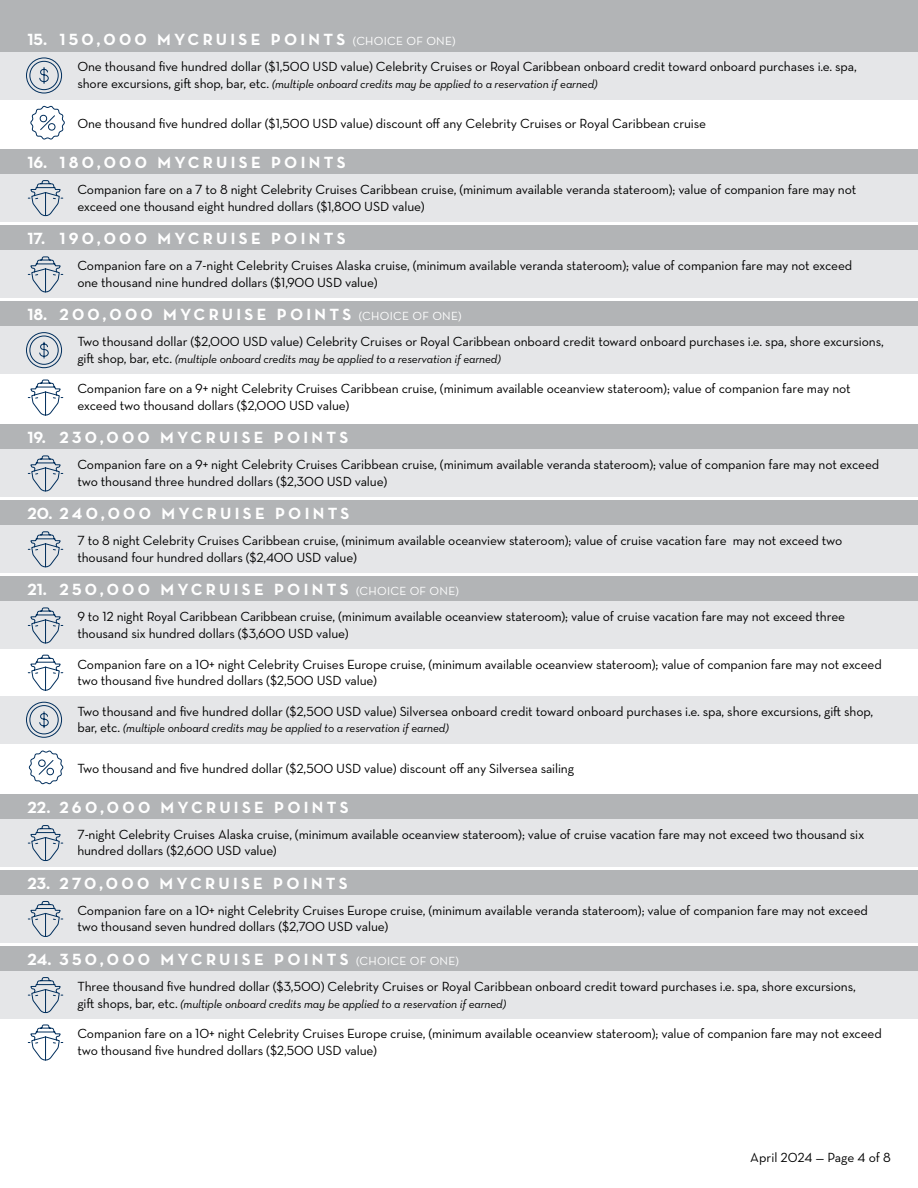
<style>
.page{position:relative;width:918px;height:1188px;background:#fff}
.page>*{position:absolute;margin:0;border:0;box-sizing:border-box;transform-origin:0 0}
.Prize{font:700 16.5px "Neutraface Text";letter-spacing:.2em;color:#fff}
.BODY_NUMBER_BULLET{font:13.5px/16.5px "Neutraface Text";letter-spacing:-.01em;color:#000}
.Body_num_reset{font:13.5px/16.5px "Neutraface Text";letter-spacing:-.01em;color:#000}
.BODY_NUMBER_BULLET-2{font:italic 12px "Neutraface Text";letter-spacing:-.01em;color:#000}
.s1{font-weight:400;font-size:12px}
.s2{font-style:normal;font-size:13.5px}
</style>
<div class="page">
<div style="left:0;top:0;width:918px;height:52px;background:#b2b4b6"></div>
<div style="left:0;top:52px;width:918px;height:47px;background:#e5e6e8"></div>
<div style="left:0;top:301px;width:918px;height:25px;background:#b2b4b6"></div>
<div style="left:0;top:149px;width:918px;height:25px;background:#b2b4b6"></div>
<div style="left:0;top:225px;width:918px;height:26px;background:#b2b4b6"></div>
<div style="left:0;top:424px;width:918px;height:26px;background:#b2b4b6"></div>
<div style="left:0;top:500px;width:918px;height:26px;background:#b2b4b6"></div>
<div style="left:0;top:794px;width:918px;height:25px;background:#b2b4b6"></div>
<div style="left:0;top:870px;width:918px;height:25px;background:#b2b4b6"></div>
<div style="left:0;top:576px;width:918px;height:26px;background:#b2b4b6"></div>
<div style="left:0;top:946px;width:918px;height:26px;background:#b2b4b6"></div>
<div style="left:0;top:327px;width:918px;height:47px;background:#e5e6e8"></div>
<div style="left:0;top:602px;width:918px;height:47px;background:#e5e6e8"></div>
<div style="left:0;top:972px;width:918px;height:47px;background:#e5e6e8"></div>
<div style="left:0;top:696px;width:918px;height:48px;background:#e5e6e8"></div>
<div style="left:0;top:175px;width:918px;height:47px;background:#e5e6e8"></div>
<div style="left:0;top:251px;width:918px;height:47px;background:#e5e6e8"></div>
<div style="left:0;top:450px;width:918px;height:47px;background:#e5e6e8"></div>
<div style="left:0;top:526px;width:918px;height:47px;background:#e5e6e8"></div>
<div style="left:0;top:820px;width:918px;height:47px;background:#e5e6e8"></div>
<div style="left:0;top:896px;width:918px;height:47px;background:#e5e6e8"></div>
<svg style="left:28px;top:180px;width:36px;height:37px"></svg>
<svg style="left:28px;top:256px;width:36px;height:37px"></svg>
<svg style="left:28px;top:379px;width:36px;height:37px"></svg>
<svg style="left:28px;top:455px;width:36px;height:37px"></svg>
<svg style="left:28px;top:531px;width:36px;height:37px"></svg>
<svg style="left:28px;top:607px;width:36px;height:37px"></svg>
<svg style="left:28px;top:654px;width:36px;height:37px"></svg>
<svg style="left:28px;top:825px;width:36px;height:36px"></svg>
<svg style="left:28px;top:901px;width:36px;height:36px"></svg>
<svg style="left:28px;top:1024px;width:36px;height:37px"></svg>
<svg style="left:28px;top:977px;width:36px;height:37px"></svg>
<svg style="left:30px;top:105px;width:35px;height:35px"></svg>
<svg style="left:29px;top:750px;width:35px;height:35px"></svg>
<svg style="left:26px;top:332px;width:36px;height:36px"></svg>
<svg style="left:26px;top:57px;width:36px;height:37px"></svg>
<svg style="left:26px;top:701px;width:36px;height:37px"></svg>
<p class="Prize" style="left:28px;top:29px;width:21px">15.</p>
<p class="Prize" style="left:59px;top:29px;width:398px">150,000 MYCRUISE POINTS <span class="s1">(CHOICE OF ONE)</span></p>
<p class="BODY_NUMBER_BULLET" style="left:77px;top:58px;width:781px">One thousand five hundred dollar ($1,500 USD value) Celebrity Cruises or Royal Caribbean onboard credit toward onboard purchases i.e. spa,</p>
<p class="BODY_NUMBER_BULLET-2" style="left:77px;top:76px;width:522px"><span class="s2">shore excursions, gift shop, bar, etc.</span> (multiple onboard credits may be applied to a reservation if earned)</p>
<p class="BODY_NUMBER_BULLET" style="left:77px;top:115px;width:630px">One thousand five hundred dollar ($1,500 USD value) discount off any Celebrity Cruises or Royal Caribbean cruise</p>
<p class="Prize" style="left:28px;top:152px;width:21px">16.</p>
<p class="Prize" style="left:59px;top:152px;width:288px">180,000 MYCRUISE POINTS</p>
<p class="BODY_NUMBER_BULLET" style="left:77px;top:181px;width:780px">Companion fare on a 7 to 8 night Celebrity Cruises Caribbean cruise, (minimum available veranda stateroom); value of companion fare may not exceed one thousand eight hundred dollars ($1,800 USD value)</p>
<p class="Prize" style="left:28px;top:228px;width:19px">17.</p>
<p class="Prize" style="left:59px;top:228px;width:288px">190,000 MYCRUISE POINTS</p>
<p class="BODY_NUMBER_BULLET" style="left:77px;top:257px;width:776px">Companion fare on a 7-night Celebrity Cruises Alaska cruise, (minimum available veranda stateroom); value of companion fare may not exceed</p>
<p class="BODY_NUMBER_BULLET" style="left:77px;top:274px;width:302px">one thousand nine hundred dollars ($1,900 USD value)</p>
<p class="Prize" style="left:28px;top:304px;width:21px">18.</p>
<p class="Prize" style="left:59px;top:304px;width:404px">200,000 MYCRUISE POINTS <span class="s1">(CHOICE OF ONE)</span></p>
<p class="BODY_NUMBER_BULLET" style="left:77px;top:333px;width:808px">Two thousand dollar ($2,000 USD value) Celebrity Cruises or Royal Caribbean onboard credit toward onboard purchases i.e. spa, shore excursions,</p>
<p class="BODY_NUMBER_BULLET-2" style="left:77px;top:351px;width:425px"><span class="s2">gift shop, bar, etc.</span> (multiple onboard credits may be applied to a reservation if earned)</p>
<p class="BODY_NUMBER_BULLET" style="left:77px;top:380px;width:775px">Companion fare on a 9+ night Celebrity Cruises Caribbean cruise, (minimum available oceanview stateroom); value of companion fare may not exceed two thousand dollars ($2,000 USD value)</p>
<p class="Prize" style="left:28px;top:427px;width:20px">19.</p>
<p class="Prize" style="left:59px;top:427px;width:290px">230,000 MYCRUISE POINTS</p>
<p class="BODY_NUMBER_BULLET" style="left:77px;top:456px;width:803px">Companion fare on a 9+ night Celebrity Cruises Caribbean cruise, (minimum available veranda stateroom); value of companion fare may not exceed two thousand three hundred dollars ($2,300 USD value)</p>
<p class="Prize" style="left:28px;top:503px;width:323px">20. 240,000 MYCRUISE POINTS</p>
<p class="Prize" style="left:28px;top:579px;width:21px">21.</p>
<p class="BODY_NUMBER_BULLET" style="left:77px;top:532px;width:767px">7 to 8 night Celebrity Cruises Caribbean cruise, (minimum available oceanview stateroom); value of cruise vacation fare may not exceed two</p>
<p class="BODY_NUMBER_BULLET" style="left:77px;top:549px;width:281px">thousand four hundred dollars ($2,400 USD value)</p>
<p class="Prize" style="left:59px;top:579px;width:401px">250,000 MYCRUISE POINTS <span class="s1">(CHOICE OF ONE)</span></p>
<p class="BODY_NUMBER_BULLET" style="left:77px;top:608px;width:769px">9 to 12 night Royal Caribbean Caribbean cruise, (minimum available oceanview stateroom); value of cruise vacation fare may not exceed three thousand six hundred dollars ($3,600 USD value)</p>
<p class="BODY_NUMBER_BULLET" style="left:77px;top:656px;width:806px">Companion fare on a 10+ night Celebrity Cruises Europe cruise, (minimum available oceanview stateroom); value of companion fare may not exceed</p>
<p class="BODY_NUMBER_BULLET" style="left:77px;top:672px;width:301px">two thousand five hundred dollars ($2,500 USD value)</p>
<p class="BODY_NUMBER_BULLET" style="left:77px;top:703px;width:797px">Two thousand and five hundred dollar ($2,500 USD value) Silversea onboard credit toward onboard purchases i.e. spa, shore excursions, gift shop,</p>
<p class="BODY_NUMBER_BULLET-2" style="left:77px;top:721px;width:373px"><span class="s2">bar, etc.</span> (multiple onboard credits may be applied to a reservation if earned)</p>
<p class="BODY_NUMBER_BULLET" style="left:77px;top:760px;width:498px">Two thousand and five hundred dollar ($2,500 USD value) discount off any Silversea sailing</p>
<p class="Prize" style="left:28px;top:797px;width:24px">22.</p>
<p class="Prize" style="left:59px;top:797px;width:291px">260,000 MYCRUISE POINTS</p>
<p class="Body_num_reset" style="left:77px;top:826px;width:788px">7-night Celebrity Cruises Alaska cruise, (minimum available oceanview stateroom); value of cruise vacation fare may not exceed two thousand six hundred dollars ($2,600 USD value)</p>
<p class="Prize" style="left:28px;top:873px;width:24px">23.</p>
<p class="Prize" style="left:59px;top:873px;width:290px">270,000 MYCRUISE POINTS</p>
<p class="BODY_NUMBER_BULLET" style="left:77px;top:902px;width:792px">Companion fare on a 10+ night Celebrity Cruises Europe cruise, (minimum available veranda stateroom); value of companion fare may not exceed</p>
<p class="BODY_NUMBER_BULLET" style="left:77px;top:918px;width:312px">two thousand seven hundred dollars ($2,700 USD value)</p>
<p class="Prize" style="left:28px;top:949px;width:25px">24.</p>
<p class="Prize" style="left:59px;top:949px;width:401px">350,000 MYCRUISE POINTS <span class="s1">(CHOICE OF ONE)</span></p>
<p class="BODY_NUMBER_BULLET" style="left:77px;top:978px;width:780px">Three thousand five hundred dollar ($3,500) Celebrity Cruises or Royal Caribbean onboard credit toward purchases i.e. spa, shore excursions,</p>
<p class="BODY_NUMBER_BULLET-2" style="left:77px;top:996px;width:430px"><span class="s2">gift shops, bar, etc.</span> (multiple onboard credits may be applied to a reservation if earned)</p>
<p class="BODY_NUMBER_BULLET" style="left:77px;top:1025px;width:806px">Companion fare on a 10+ night Celebrity Cruises Europe cruise, (minimum available oceanview stateroom); value of companion fare may not exceed</p>
<p class="BODY_NUMBER_BULLET" style="left:77px;top:1042px;width:301px">two thousand five hundred dollars ($2,500 USD value)</p>
<p class="BODY_NUMBER_BULLET" style="left:750px;top:1149px;width:142px">April 2024 — Page 4 of 8</p>
</div>
